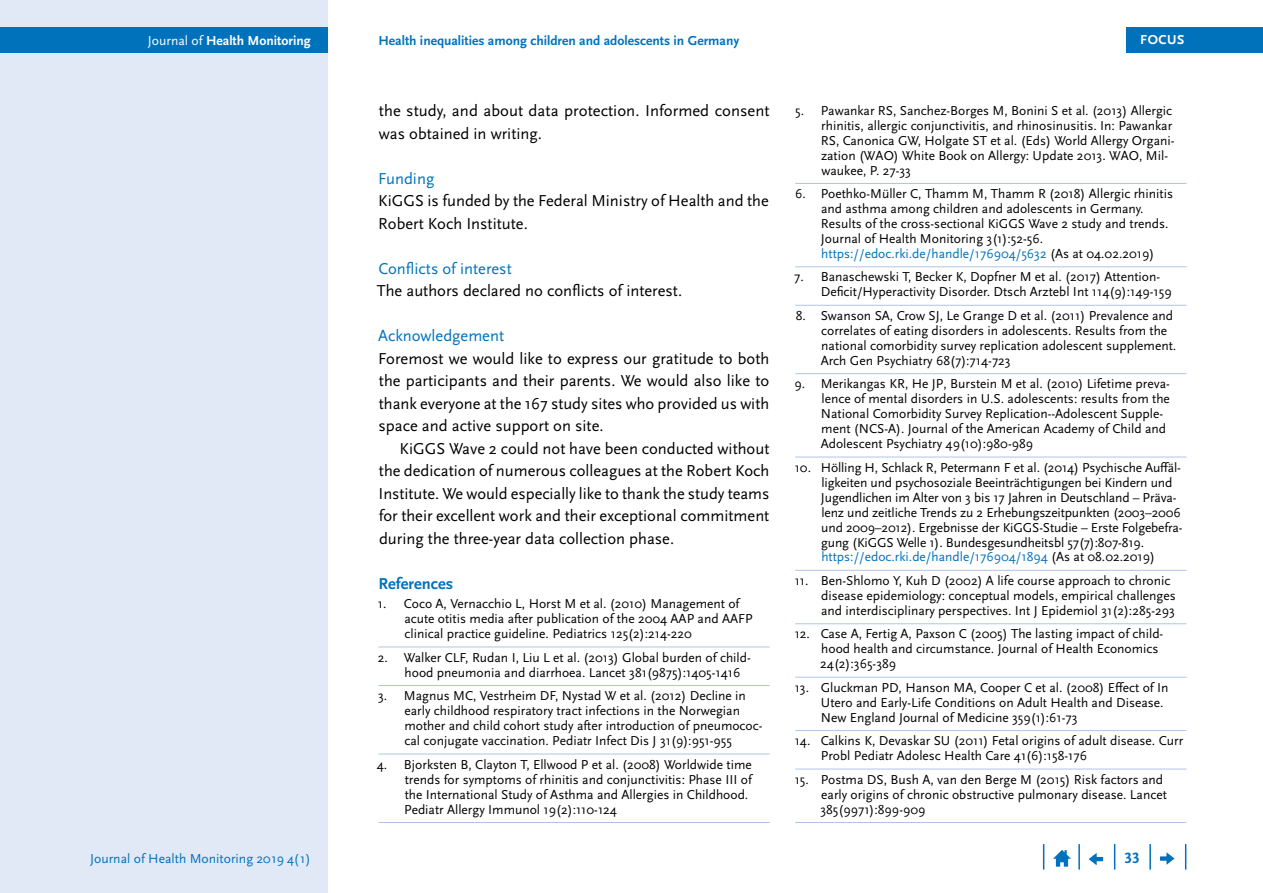
<style>
.page{position:relative;width:1263px;height:893px;background:#fff}
.page>*{position:absolute;margin:0;border:0;box-sizing:border-box;transform-origin:0 0}
.Copy{font:16.5px/22.5px "Scala Sans Pro";color:#000}
.Copy_Einzug{font:16.5px/22.5px "Scala Sans Pro";color:#000;text-align:justify}
.t1{font:16.5px "Scala Sans Pro";color:#0072bc}
.t2{font:700 16.5px "Scala Sans Pro";color:#0072bc}
.t3{font:700 15.75px "Scala Sans Pro";color:#0072bc}
.t4{font:700 13.65px "Scala Sans Pro";color:#0072bc}
.t5{font:13.65px "Scala Sans Pro";color:#0072bc}
.t6{font:700 13.65px "Scala Sans Pro";color:#fff}
.Literaturverzeichnis{font:13.5px/15px "Scala Sans Pro";color:#000}
.t7{font:700 13.5px "Scala Sans Pro";letter-spacing:.04em;color:#fff}
.s1{font-weight:400}
.s2{color:#0072bc}
</style>
<div class="page">
<div style="left:0;top:0;width:327px;height:893px;background:#e1e8f6"></div>
<div style="left:0;top:28px;width:327px;height:25px;background:#0072bc"></div>
<svg style="left:1185px;top:844px;width:1px;height:26px"></svg>
<hr style="left:1149px;top:844px;width:2px;height:26px;background:#0072bc">
<svg style="left:1114px;top:844px;width:1px;height:26px"></svg>
<hr style="left:1078px;top:844px;width:2px;height:26px;background:#0072bc">
<svg style="left:1043px;top:844px;width:1px;height:26px"></svg>
<svg style="left:1053px;top:850px;width:18px;height:17px"></svg>
<svg style="left:1089px;top:853px;width:14px;height:12px"></svg>
<svg style="left:1160px;top:852px;width:14px;height:13px"></svg>
<div style="left:1126px;top:28px;width:137px;height:25px;background:#0072bc"></div>
<hr style="left:795px;top:183px;width:391px;height:1px;background:#afc5e7">
<hr style="left:795px;top:266px;width:391px;height:1px;background:#afc5e7">
<hr style="left:795px;top:305px;width:391px;height:1px;background:#afc5e7">
<hr style="left:795px;top:373px;width:391px;height:1px;background:#afc5e7">
<hr style="left:795px;top:457px;width:391px;height:1px;background:#afc5e7">
<hr style="left:795px;top:570px;width:391px;height:1px;background:#afc5e7">
<hr style="left:795px;top:623px;width:391px;height:1px;background:#afc5e7">
<hr style="left:795px;top:677px;width:391px;height:1px;background:#afc5e7">
<hr style="left:795px;top:730px;width:391px;height:1px;background:#afc5e7">
<hr style="left:795px;top:769px;width:391px;height:1px;background:#afc5e7">
<hr style="left:795px;top:822px;width:391px;height:1px;background:#afc5e7">
<hr style="left:378px;top:647px;width:392px;height:1px;background:#afc5e7">
<hr style="left:378px;top:685px;width:392px;height:1px;background:#afc5e7">
<hr style="left:378px;top:754px;width:392px;height:1px;background:#afc5e7">
<hr style="left:378px;top:822px;width:392px;height:1px;background:#afc5e7">
<p class="t6" style="left:148px;top:33px;width:164px"><span class="s1">Journal of</span> Health Monitoring</p>
<p class="t5" style="left:90px;top:850px;width:222px">Journal of Health Monitoring 2019 4(1)</p>
<p class="t4" style="left:378px;top:33px;width:362px">Health inequalities among children and adolescents in Germany</p>
<p class="Copy" style="left:379px;top:99px;width:392px">the study, and about data protection. Informed consent was obtained in writing.</p>
<h2 class="t1" style="left:378px;top:169px;width:58px">Funding</h2>
<p class="Copy" style="left:378px;top:189px;width:392px">KiGGS is funded by the Federal Ministry of Health and the<br>Robert Koch Institute.</p>
<h2 class="t1" style="left:378px;top:259px;width:135px">Conflicts of interest</h2>
<p class="Copy" style="left:377px;top:279px;width:307px">The authors declared no conflicts of interest.</p>
<h2 class="t1" style="left:378px;top:326px;width:127px">Acknowledgement</h2>
<p class="Copy" style="left:378px;top:347px;width:393px;text-align:justify">Foremost we would like to express our gratitude to both the participants and their parents. We would also like to thank everyone at the 167 study sites who provided us with space and active support on site.</p>
<p class="Copy_Einzug" style="left:378px;top:437px;width:392px;text-indent:21px">KiGGS Wave 2 could not have been conducted without the dedication of numerous colleagues at the Robert Koch Institute. We would especially like to thank the study teams for their excellent work and their exceptional commitment during the three-year data collection phase.</p>
<h1 class="t2" style="left:379px;top:573px;width:76px">References</h1>
<p class="Literaturverzeichnis" style="left:404px;top:596px;width:350px;text-indent:-26px">1. Coco A, Vernacchio L, Horst M et al. (2010) Management of acute otitis media after publication of the 2004 AAP and AAFP clinical practice guideline. Pediatrics 125(2):214-220</p>
<p class="Literaturverzeichnis" style="left:405px;top:650px;width:348px;text-indent:-27px">2. Walker CLF, Rudan I, Liu L et al. (2013) Global burden of child&shy;hood pneumonia and diarrhoea. Lancet 381(9875):1405-1416</p>
<p class="Literaturverzeichnis" style="left:404px;top:688px;width:360px;text-indent:-26px">3. Magnus MC, Vestrheim DF, Nystad W et al. (2012) Decline in early childhood respiratory tract infections in the Norwegian mother and child cohort study after introduction of pneumococ&shy;cal conjugate vaccination. Pediatr Infect Dis J 31(9):951-955</p>
<p class="Literaturverzeichnis" style="left:404px;top:757px;width:349px;text-indent:-27px">4. Bjorksten B, Clayton T, Ellwood P et al. (2008) Worldwide time trends for symptoms of rhinitis and conjunctivitis: Phase III of the International Study of Asthma and Allergies in Childhood.<br>Pediatr Allergy Immunol 19(2):110-124</p>
<p class="t7" style="left:1140px;top:32px;width:46px">FOCUS</p>
<p class="Literaturverzeichnis" style="left:821px;top:103px;width:355px;text-indent:-26px">5. Pawankar RS, Sanchez-Borges M, Bonini S et al. (2013) Allergic rhinitis, allergic conjunctivitis, and rhinosinusitis. In: Pawankar RS, Canonica GW, Holgate ST et al. (Eds) World Allergy Organi&shy;zation (WAO) White Book on Allergy: Update 2013. WAO, Mil&shy;waukee, P. 27-33</p>
<p class="Literaturverzeichnis" style="left:821px;top:186px;width:354px;text-indent:-26px">6. Poethko-Müller C, Thamm M, Thamm R (2018) Allergic rhinitis and asthma among children and adolescents in Germany.<br>Results of the cross-sectional KiGGS Wave 2 study and trends.<br>Journal of Health Monitoring 3(1):52-56. <span class="s2">https://edoc.rki.de/handle/176904/5632</span> (As at 04.02.2019)</p>
<p class="Literaturverzeichnis" style="left:821px;top:269px;width:352px;text-indent:-27px">7. Banaschewski T, Becker K, Dopfner M et al. (2017) Attention-<br>Deficit/Hyperactivity Disorder. Dtsch Arztebl Int 114(9):149-159</p>
<p class="Literaturverzeichnis" style="left:821px;top:308px;width:357px;text-indent:-25px">8. Swanson SA, Crow SJ, Le Grange D et al. (2011) Prevalence and correlates of eating disorders in adolescents. Results from the national comorbidity survey replication adolescent supplement.<br>Arch Gen Psychiatry 68(7):714-723</p>
<p class="Literaturverzeichnis" style="left:821px;top:376px;width:351px;text-indent:-26px">9. Merikangas KR, He JP, Burstein M et al. (2010) Lifetime preva&shy;lence of mental disorders in U.S. adolescents: results from the National Comorbidity Survey Replication--Adolescent Supple&shy;ment (NCS-A). Journal of the American Academy of Child and Adolescent Psychiatry 49(10):980-989</p>
<p class="Literaturverzeichnis" style="left:821px;top:460px;width:363px;text-indent:-26px">10. Hölling H, Schlack R, Petermann F et al. (2014) Psychische Auffäl&shy;ligkeiten und psychosoziale Beeinträchtigungen bei Kindern und Jugendlichen im Alter von 3 bis 17 Jahren in Deutschland – Präva&shy;lenz und zeitliche Trends zu 2 Erhebungszeitpunkten (2003–2006 und 2009–2012). Ergebnisse der KiGGS-Studie – Erste Folgebefra&shy;gung (KiGGS Welle 1). Bundesgesundheitsbl 57(7):807-819. <span class="s2">https://edoc.rki.de/handle/176904/1894</span> (As at 08.02.2019)</p>
<p class="Literaturverzeichnis" style="left:821px;top:573px;width:356px;text-indent:-26px">11. Ben-Shlomo Y, Kuh D (2002) A life course approach to chronic disease epidemiology: conceptual models, empirical challenges and interdisciplinary perspectives. Int J Epidemiol 31(2):285-293</p>
<p class="Literaturverzeichnis" style="left:820px;top:626px;width:345px;text-indent:-26px">12. Case A, Fertig A, Paxson C (2005) The lasting impact of child&shy;hood health and circumstance. Journal of Health Economics<br>24(2):365-389</p>
<p class="Literaturverzeichnis" style="left:821px;top:680px;width:349px;text-indent:-26px">13. Gluckman PD, Hanson MA, Cooper C et al. (2008) Effect of In<br>Utero and Early-Life Conditions on Adult Health and Disease.<br>New England Journal of Medicine 359(1):61-73</p>
<p class="Literaturverzeichnis" style="left:821px;top:733px;width:364px;text-indent:-26px">14. Calkins K, Devaskar SU (2011) Fetal origins of adult disease. Curr<br>Probl Pediatr Adolesc Health Care 41(6):158-176</p>
<p class="Literaturverzeichnis" style="left:820px;top:772px;width:348px;text-indent:-26px">15. Postma DS, Bush A, van den Berge M (2015) Risk factors and early origins of chronic obstructive pulmonary disease. Lancet<br>385(9971):899-909</p>
<p class="t3" style="left:1124px;top:849px;width:17px">33</p>
</div>
